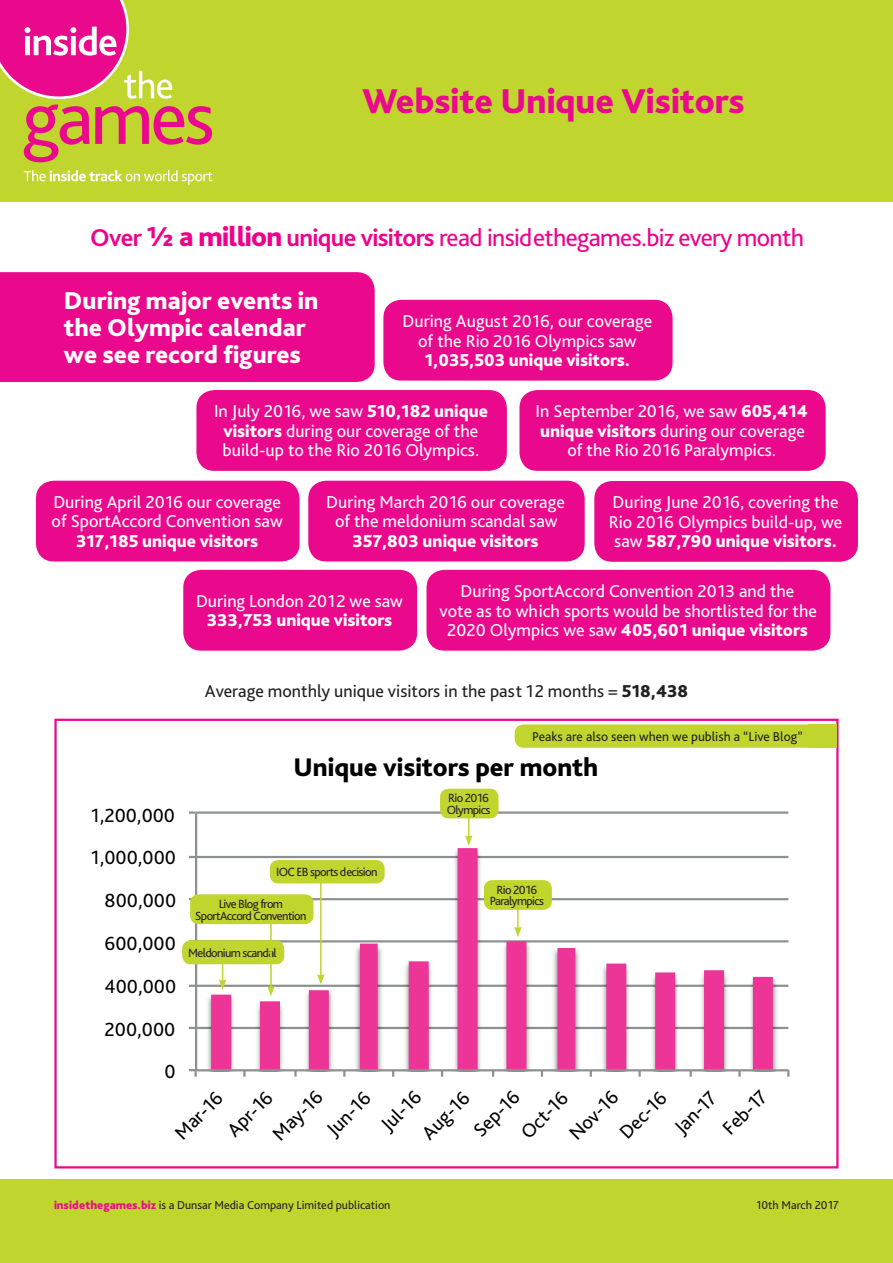
<style>
.page{position:relative;width:893px;height:1263px;background:#fff}
.page>*{position:absolute;margin:0;border:0;box-sizing:border-box;transform-origin:0 0}
.t1{font:800 36px "Bliss Pro";color:#ea098c}
.t2{font:800 26.7px "Bliss Pro";color:#000001}
.t3{font:25.5px "Bliss Pro";letter-spacing:-.025em;color:#ed028c}
.t4{font:800 25.5px/27px "Bliss Pro";color:#fff}
.t5{font:19.95px "Bliss Pro";color:#000001}
.t6{font:18px/19.5px "Bliss Pro";color:#fff;text-align:center}
.t7{font:800 18px "Bliss Pro";color:#fff}
.t8{font:18px "Bliss Pro";color:#231f20}
.t9{font:13.5px "Bliss Pro";color:#231f20}
.t10{font:12.45px/11.2px "Bliss Pro";letter-spacing:-.05em;color:#231f20;text-align:center}
.t11{font:12px "Bliss Pro";color:#231f20}
.s1{font-weight:700}
.s2{font-weight:800;font-size:28.5px}
.s3{font-weight:800}
.s4{font-weight:800;color:#ea098c}
</style>
<div class="page">
<div style="left:0;top:1179px;width:893px;height:84px;background:#c1d52f"></div>
<div style="left:0;top:0;width:893px;height:201px;background:#c1d52f"></div>
<svg style="left:24px;top:170px;width:189px;height:15px"></svg>
<svg style="left:24px;top:105px;width:188px;height:57px"></svg>
<svg style="left:0;top:0;width:172px;height:99px"></svg>
<div style="left:183px;top:570px;width:234px;height:81px;background:#ea098c;border-radius:18px"></div>
<div style="left:383px;top:300px;width:290px;height:81px;background:#ea098c;border-radius:18px"></div>
<div style="left:594px;top:481px;width:264px;height:81px;background:#ea098c;border-radius:18px"></div>
<div style="left:426px;top:570px;width:404px;height:81px;background:#ea098c;border-radius:18px"></div>
<div style="left:196px;top:390px;width:311px;height:81px;background:#ea098c;border-radius:18px"></div>
<div style="left:308px;top:481px;width:277px;height:80px;background:#ea098c;border-radius:18px"></div>
<div style="left:36px;top:481px;width:264px;height:80px;background:#ea098c;border-radius:18px"></div>
<div style="left:519px;top:390px;width:307px;height:81px;background:#ea098c;border-radius:18px"></div>
<hr style="left:196px;top:1027px;width:592px;height:2px;background:#8d9091">
<hr style="left:196px;top:985px;width:592px;height:2px;background:#8d9091">
<hr style="left:196px;top:940px;width:592px;height:2px;background:#8d9091">
<hr style="left:196px;top:898px;width:592px;height:2px;background:#8d9091">
<hr style="left:196px;top:856px;width:592px;height:2px;background:#8d9091">
<hr style="left:196px;top:811px;width:592px;height:3px;background:#8d9091">
<img style="left:202px;top:855px;width:580px;height:214px">
<svg style="left:211px;top:848px;width:562px;height:221px"></svg>
<hr style="left:195px;top:813px;width:2px;height:257px;background:#8d9091">
<svg style="left:189px;top:1027px;width:6px;height:2px"></svg>
<svg style="left:189px;top:985px;width:6px;height:2px"></svg>
<svg style="left:189px;top:856px;width:6px;height:2px"></svg>
<svg style="left:189px;top:811px;width:7px;height:3px"></svg>
<hr style="left:196px;top:1069px;width:592px;height:2px;background:#8d9091">
<svg style="left:189px;top:1069px;width:8px;height:8px"></svg>
<svg style="left:243px;top:1071px;width:3px;height:6px"></svg>
<svg style="left:294px;top:1071px;width:3px;height:6px"></svg>
<svg style="left:343px;top:1071px;width:2px;height:6px"></svg>
<svg style="left:392px;top:1071px;width:2px;height:6px"></svg>
<svg style="left:441px;top:1071px;width:2px;height:6px"></svg>
<svg style="left:492px;top:1071px;width:2px;height:6px"></svg>
<svg style="left:541px;top:1071px;width:2px;height:6px"></svg>
<svg style="left:590px;top:1071px;width:2px;height:6px"></svg>
<svg style="left:638px;top:1071px;width:3px;height:6px"></svg>
<svg style="left:690px;top:1071px;width:2px;height:6px"></svg>
<svg style="left:738px;top:1071px;width:3px;height:6px"></svg>
<svg style="left:787px;top:1070px;width:2px;height:7px"></svg>
<div style="left:54px;top:719px;width:784px;height:449px;border:2px solid #ea098c"></div>
<div style="left:515px;top:724px;width:308px;height:24px;background:#c1d52f;border-radius:9px"></div>
<div style="left:808px;top:724px;width:28px;height:24px;background:#c1d52f"></div>
<hr style="left:320px;top:863px;width:2px;height:113px;background:#c1d52f">
<svg style="left:317px;top:974px;width:8px;height:10px"></svg>
<div style="left:270px;top:860px;width:115px;height:23px;background:#c1d52f;border-radius:9px"></div>
<hr style="left:222px;top:951px;width:1px;height:31px;background:#c1d52f">
<svg style="left:219px;top:979px;width:7px;height:11px"></svg>
<div style="left:182px;top:940px;width:102px;height:24px;background:#c1d52f;border-radius:9px"></div>
<hr style="left:270px;top:914px;width:2px;height:74px;background:#c1d52f">
<svg style="left:267px;top:986px;width:8px;height:10px"></svg>
<div style="left:190px;top:894px;width:123px;height:30px;background:#c1d52f;border-radius:9px"></div>
<hr style="left:468px;top:807px;width:1px;height:30px;background:#c1d52f">
<svg style="left:465px;top:835px;width:8px;height:11px"></svg>
<div style="left:440px;top:789px;width:58px;height:29px;background:#c1d52f;border-radius:9px"></div>
<hr style="left:517px;top:899px;width:2px;height:30px;background:#c1d52f">
<svg style="left:514px;top:927px;width:8px;height:10px"></svg>
<div style="left:484px;top:880px;width:68px;height:30px;background:#c1d52f;border-radius:9px"></div>
<div style="left:0;top:272px;width:375px;height:110px;background:#ea098c"></div>
<h1 class="t1" style="left:362px;top:79px;width:383px">Website Unique Visitors</h1>
<h3 class="t3" style="left:90px;top:222px;width:715px"><span class="s1">Over</span> <span class="s2">1/2 a million</span> <span class="s1">unique visitors</span> read insidethegames.biz every month</h3>
<h3 class="t4" style="left:64px;top:286px;width:256px">During major events in the Olympic calendar we see record figures</h3>
<p class="t6" style="left:403px;top:311px;width:251px">During August 2016, our coverage of the Rio 2016 Olympics saw</p>
<p class="t7" style="left:425px;top:349px;width:207px">1,035,503 unique visitors.</p>
<p class="t6" style="left:214px;top:401px;width:275px">In July 2016, we saw <span class="s3">510,182 unique visitors</span> during our coverage of the build-up to the Rio 2016 Olympics.</p>
<p class="t6" style="left:326px;top:492px;width:240px">During March 2016 our coverage of the meldonium scandal saw</p>
<p class="t7" style="left:352px;top:530px;width:188px">357,803 unique visitors</p>
<p class="t6" style="left:536px;top:401px;width:274px">In September 2016, we saw <span class="s3">605,414 unique visitors</span> during our coverage of the Rio 2016 Paralympics.</p>
<p class="t6" style="left:52px;top:492px;width:233px;text-align:left">During April 2016 our coverage of SportAccord Convention saw</p>
<p class="t7" style="left:76px;top:530px;width:184px">317,185 unique visitors</p>
<p class="t6" style="left:609px;top:492px;width:235px">During June 2016, covering the<br>Rio 2016 Olympics build-up, we saw <span class="s3">587,790 unique visitors.</span></p>
<p class="t6" style="left:440px;top:581px;width:379px">During SportAccord Convention 2013 and the<br>vote as to which sports would be shortlisted for the<br>2020 Olympics we saw <span class="s3">405,601 unique visitors</span></p>
<p class="t6" style="left:196px;top:591px;width:208px">During London 2012 we saw</p>
<p class="t7" style="left:207px;top:609px;width:187px">333,753 unique visitors</p>
<p class="t8" style="left:205px;top:680px;width:485px">Average monthly unique visitors in the past 12 months = <span class="s3">518,438</span></p>
<p class="t9" style="left:532px;top:728px;width:272px">Peaks are also seen when we publish a “Live Blog”</p>
<p class="t5" style="left:91px;top:802px;width:85px">1,200,000</p>
<p class="t5" style="left:91px;top:845px;width:86px">1,000,000</p>
<p class="t5" style="left:105px;top:888px;width:73px">800,000</p>
<p class="t5" style="left:105px;top:931px;width:73px">600,000</p>
<p class="t5" style="left:105px;top:974px;width:73px">400,000</p>
<p class="t5" style="left:105px;top:1016px;width:72px">200,000</p>
<p class="t5" style="left:165px;top:1059px;width:13px">0</p>
<h2 class="t2" style="left:294px;top:750px;width:306px">Unique visitors per month</h2>
<p class="t10" style="left:276px;top:866px;width:103px">IOC EB sports decision</p>
<p class="t10" style="left:195px;top:897px;width:113px;line-height:12px">Live Blog from<br>SportAccord Convention</p>
<p class="t10" style="left:188px;top:947px;width:90px">Meldonium scandal</p>
<p class="t10" style="left:447px;top:792px;width:45px;text-align:left">Rio 2016<br>Olympics</p>
<p class="t10" style="left:490px;top:884px;width:56px">Rio 2016<br>Paralympics</p>
<p class="t5" style="left:169px;top:1127px;width:60px;rotate:-45deg">Mar-16</p>
<p class="t5" style="left:222px;top:1124px;width:57px;rotate:-45deg">Apr-16</p>
<p class="t5" style="left:267px;top:1128px;width:63px;rotate:-45deg">May-16</p>
<p class="t5" style="left:321px;top:1124px;width:55px;rotate:-45deg">Jun-16</p>
<p class="t5" style="left:375px;top:1119px;width:49px;rotate:-45deg">Jul-16</p>
<p class="t5" style="left:416px;top:1127px;width:60px;rotate:-45deg">Aug-16</p>
<p class="t5" style="left:468px;top:1125px;width:58px;rotate:-45deg">Sep-16</p>
<p class="t5" style="left:515px;top:1127px;width:59px;rotate:-45deg">Oct-16</p>
<p class="t5" style="left:564px;top:1128px;width:62px;rotate:-45deg">Nov-16</p>
<p class="t5" style="left:614px;top:1127px;width:59px;rotate:-45deg">Dec-16</p>
<p class="t5" style="left:669px;top:1121px;width:52px;rotate:-45deg">Jan-17</p>
<p class="t5" style="left:717px;top:1122px;width:55px;rotate:-45deg">Feb-17</p>
<p class="t11" style="left:54px;top:1197px;width:338px"><span class="s4">insidethegames.biz</span> is a Dunsar Media Company Limited publication</p>
<p class="t11" style="left:756px;top:1197px;width:84px">10th March 2017</p>
</div>
